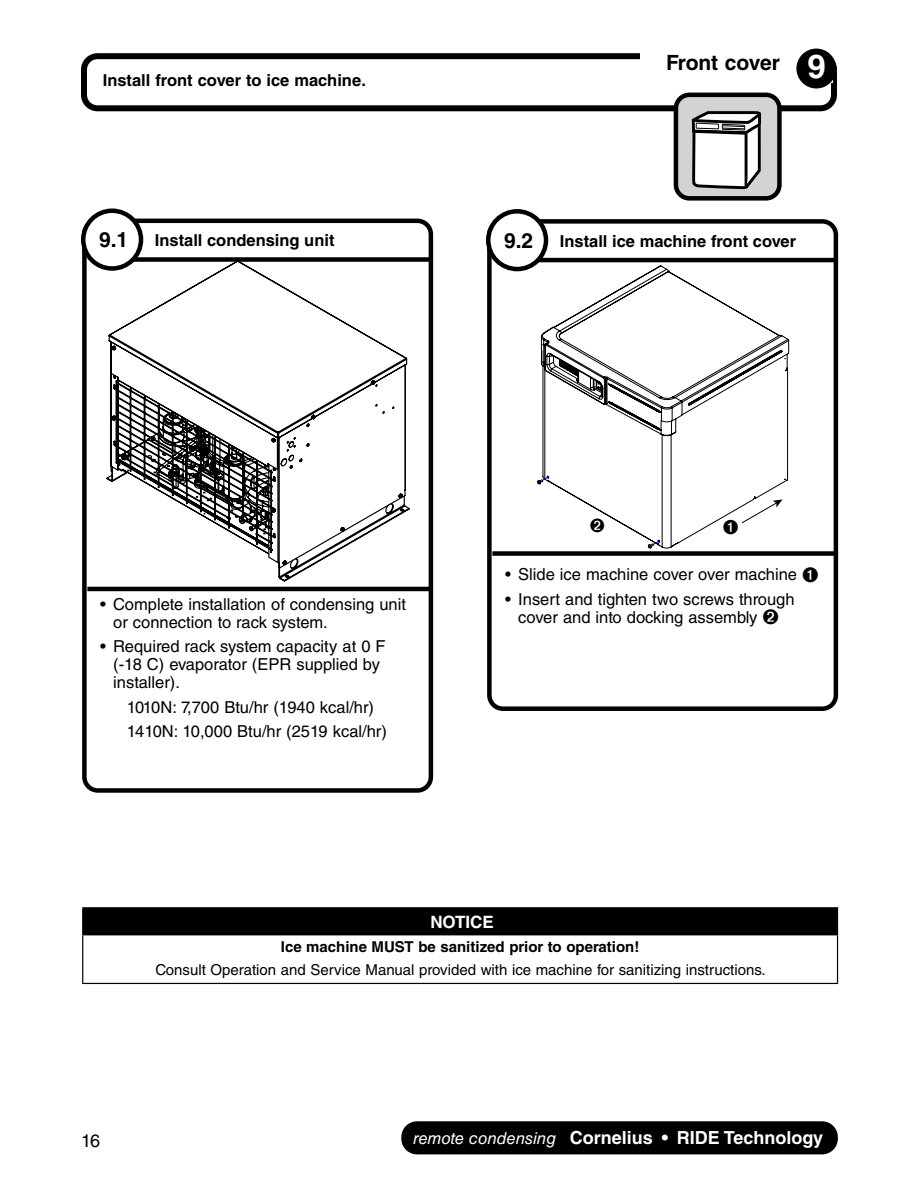
<style>
.page{position:relative;width:918px;height:1188px;background:#fff}
.page>*{position:absolute;margin:0;border:0;box-sizing:border-box;transform-origin:0 0}
.t1{font:700 33px "Helvetica LT Std";color:#fff}
.t2{font:700 21px "Helvetica LT Std";letter-spacing:-.01em;color:#000}
.t3{font:700 18px "Helvetica LT Std";color:#fff}
.t4{font:18px "Helvetica LT Std";color:#000}
.t5{font:700 16.95px "Helvetica LT Std";color:#fff}
.t6{font:16.5px/18px "Helvetica LT Std";color:#000}
.t7{font:700 16.5px "Helvetica LT Std";color:#000}
.t8{font:15px "Helvetica LT Std";color:#000}
.t9{font:700 15px "Helvetica LT Std";color:#000}
.s1{font-weight:400;font-style:italic;font-size:16.5px}
</style>
<div class="page">
<div style="left:404px;top:1124px;width:432px;height:28px;background:#000;border-radius:14px"></div>
<div style="left:401px;top:1121px;width:437px;height:33px;border:4px solid #000;border-radius:14px"></div>
<div style="left:81px;top:53px;width:756px;height:58px;border:6px solid #000;border-radius:14px"></div>
<div style="left:640px;top:39px;width:193px;height:44px;background:#fff"></div>
<div style="left:796px;top:49px;width:40px;height:39px;background:#000;border-radius:50%"></div>
<div style="left:676px;top:95px;width:103px;height:103px;background:#d1d3d4;border-radius:14px"></div>
<svg style="left:691px;top:111px;width:70px;height:79px;background:#b8b8b8"></svg>
<div style="left:674px;top:93px;width:108px;height:108px;border:4px solid #000;border-radius:14px"></div>
<div style="left:82px;top:219px;width:351px;height:574px;border:4px solid #000;border-radius:14px"></div>
<svg style="left:108px;top:262px;width:300px;height:307px"></svg>
<svg style="left:200px;top:447px;width:16px;height:24px"></svg>
<hr style="left:87px;top:587px;width:342px;height:4px;background:#000">
<div style="left:93px;top:257px;width:337px;height:5px;background:#000"></div>
<div style="left:83px;top:211px;width:58px;height:57px;background:#fff;border-radius:50%"></div>
<div style="left:81px;top:208px;width:62px;height:63px;border:4px solid #000;border-radius:50%"></div>
<div style="left:83px;top:908px;width:755px;height:27px;background:#000"></div>
<hr style="left:82px;top:907px;width:756px;height:1px;background:#000">
<svg style="left:82px;top:908px;width:1px;height:26px"></svg>
<hr style="left:82px;top:934px;width:756px;height:1px;background:#000">
<hr style="left:82px;top:935px;width:1px;height:48px;background:#000">
<hr style="left:837px;top:935px;width:1px;height:48px;background:#000">
<hr style="left:82px;top:983px;width:756px;height:1px;background:#000">
<div style="left:487px;top:219px;width:351px;height:492px;border:4px solid #000;border-radius:14px"></div>
<svg style="left:537px;top:265px;width:252px;height:284px"></svg>
<svg style="left:541px;top:476px;width:8px;height:5px"></svg>
<svg style="left:648px;top:540px;width:12px;height:9px"></svg>
<div style="left:492px;top:551px;width:342px;height:5px;background:#000"></div>
<hr style="left:498px;top:258px;width:337px;height:4px;background:#000">
<div style="left:488px;top:211px;width:58px;height:58px;background:#fff;border-radius:50%"></div>
<div style="left:486px;top:209px;width:62px;height:62px;border:4px solid #000;border-radius:50%"></div>
<svg style="left:591px;top:519px;width:13px;height:14px"></svg>
<svg style="left:724px;top:499px;width:59px;height:35px"></svg>
<p class="t7" style="left:103px;top:70px;width:265px">Install front cover to ice machine.</p>
<p class="t2" style="left:99px;top:227px;width:31px">9.1</p>
<p class="t7" style="left:155px;top:231px;width:181px">Install condensing unit</p>
<p class="t2" style="left:666px;top:50px;width:115px">Front cover</p>
<h1 class="t1" style="left:808px;top:46px;width:20px">9</h1>
<p class="t2" style="left:504px;top:227px;width:31px">9.2</p>
<p class="t7" style="left:560px;top:231px;width:238px">Install ice machine front cover</p>
<p class="t6" style="left:113px;top:595px;width:294px;text-indent:-13px">• Complete installation of condensing unit or connection to rack system.</p>
<p class="t6" style="left:113px;top:638px;width:274px;text-indent:-13px">• Required rack system capacity at 0 F (-18 C) evaporator (EPR supplied by installer).</p>
<p class="t6" style="left:127px;top:695px;width:262px;line-height:24.5px">1010N: 7,700 Btu/hr (1940 kcal/hr)<br>1410N: 10,000 Btu/hr (2519 kcal/hr)</p>
<p class="t6" style="left:505px;top:565px;width:315px">• Slide ice machine cover over machine ➊</p>
<p class="t6" style="left:505px;top:590px;width:291px;text-align:center">• Insert and tighten two screws through cover and into docking assembly ➋</p>
<p class="t5" style="left:430px;top:912px;width:65px">NOTICE</p>
<p class="t9" style="left:281px;top:938px;width:360px">Ice machine MUST be sanitized prior to operation!</p>
<p class="t8" style="left:155px;top:961px;width:612px">Consult Operation and Service Manual provided with ice machine for sanitizing instructions.</p>
<p class="t4" style="left:81px;top:1130px;width:21px">16</p>
<p class="t3" style="left:414px;top:1127px;width:411px"><span class="s1">remote condensing</span> Cornelius • RIDE Technology</p>
</div>
